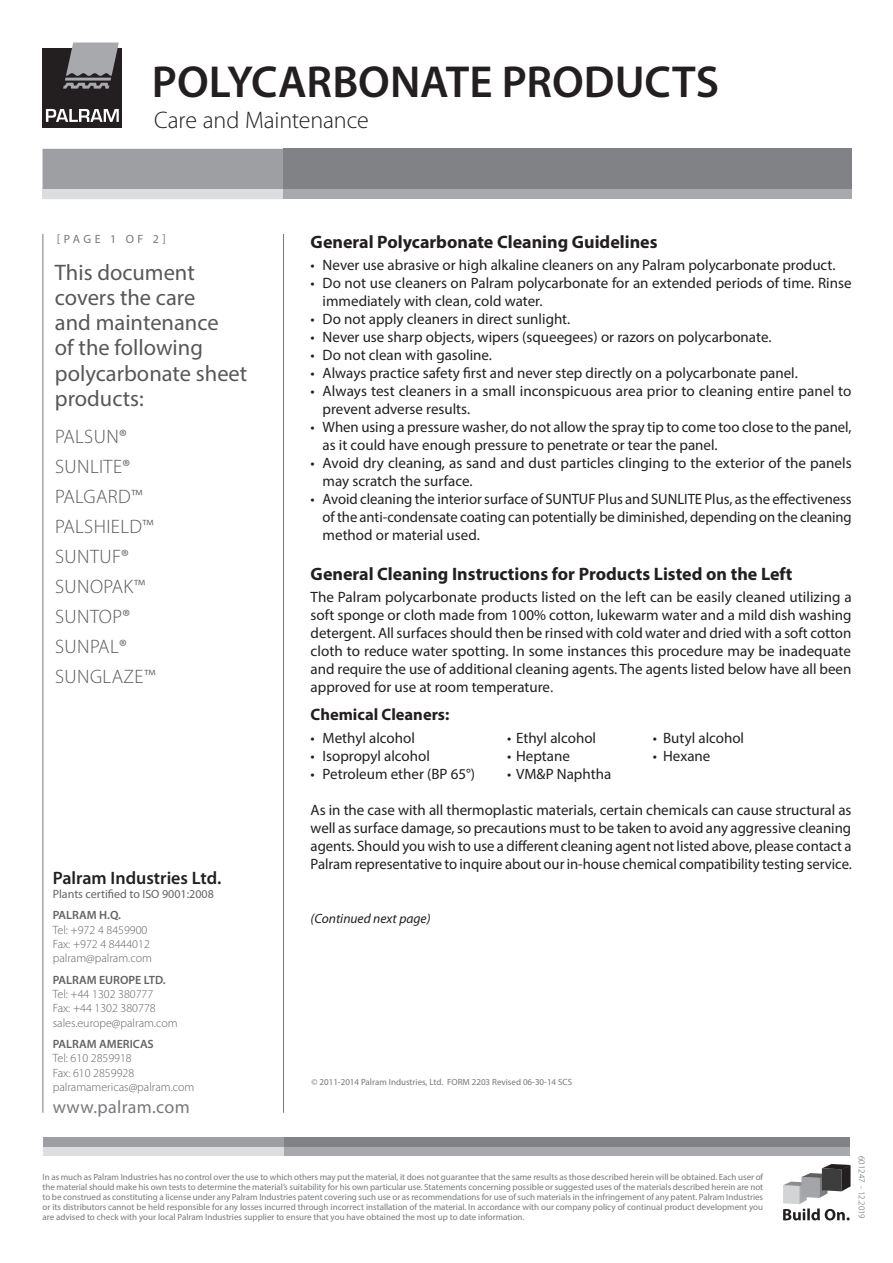
<style>
.page{position:relative;width:893px;height:1263px;background:#fff}
.page>*{position:absolute;margin:0;border:0;box-sizing:border-box;transform-origin:0 0}
.t1{font:600 45px "Myriad Pro";color:#231f20}
.t2{font:300 24px "Myriad Pro";letter-spacing:-.005em;color:#231f20}
.t3{font:22.5px/25.2px "Myriad Pro";color:#57585a}
.t4{font:300 19.5px "Myriad Pro";letter-spacing:.02em;color:#57585a}
.t5{font:700 18px "Myriad Pro";color:#231f20}
.t6{font:600 18px "Myriad Pro";color:#231f20}
.t7{font:18px "Myriad Pro";letter-spacing:.02em;color:#76787b}
.t8{font:700 16.5px "Myriad Pro";color:#231f20}
.t9{font:15px/18px "Myriad Pro";color:#231f20}
.t10{font:italic 13.5px "Myriad Pro";color:#231f20}
.t11{font:300 12px/14.4px "Myriad Pro";color:#636366}
.t12{font:600 12px "Myriad Pro";color:#636366}
.t13{font:12px "Myriad Pro";color:#636366}
.t14{font:12px "Myriad Pro";letter-spacing:.295em;color:#76787b}
.t15{font:9px/10.2px "Myriad Pro";color:#76787b;text-align:justify}
.t16{font:300 9px "Myriad Pro";color:#57585a}
.s1{font-family:"Adobe Hebrew"}
</style>
<div class="page">
<div style="left:283px;top:149px;width:568px;height:50px;background:#808285"></div>
<div style="left:283px;top:190px;width:568px;height:9px;background:#a8a9ad"></div>
<div style="left:43px;top:149px;width:240px;height:50px;background:#9d9fa2"></div>
<div style="left:43px;top:190px;width:240px;height:9px;background:#dcdddf"></div>
<div style="left:43px;top:48px;width:79px;height:80px;background:#231f20"></div>
<svg style="left:46px;top:109px;width:73px;height:13px"></svg>
<svg style="left:63px;top:43px;width:56px;height:46px"></svg>
<hr style="left:283px;top:234px;width:1px;height:879px;background:#76787b">
<hr style="left:43px;top:234px;width:1px;height:879px;background:#76787b">
<div style="left:283px;top:1146px;width:567px;height:10px;background:#a8a9ad"></div>
<div style="left:283px;top:1137px;width:567px;height:9px;background:#808285"></div>
<div style="left:43px;top:1146px;width:240px;height:10px;background:#dcdddf"></div>
<div style="left:43px;top:1137px;width:240px;height:9px;background:#9d9fa2"></div>
<svg style="left:783px;top:1164px;width:68px;height:56px"></svg>
<p class="t1" style="left:152px;top:57px;width:569px">POLYCARBONATE PRODUCTS</p>
<p class="t2" style="left:154px;top:107px;width:216px">Care and Maintenance</p>
<p class="t14" style="left:57px;top:232px;width:111px">[PAGE 1 OF 2]</p>
<p class="t3" style="left:55px;top:259px;width:194px">This document covers the care<br>and maintenance<br>of the following polycarbonate sheet products:</p>
<p class="t4" style="left:55px;top:426px;width:73px">PALSUN®</p>
<p class="t4" style="left:55px;top:456px;width:76px">SUNLITE®</p>
<p class="t4" style="left:55px;top:486px;width:89px">PALGARD™</p>
<p class="t4" style="left:55px;top:516px;width:100px">PALSHIELD™</p>
<p class="t4" style="left:55px;top:546px;width:75px">SUNTUF®</p>
<p class="t4" style="left:55px;top:576px;width:91px">SUNOPAK™</p>
<p class="t4" style="left:55px;top:606px;width:76px">SUNTOP®</p>
<p class="t4" style="left:55px;top:636px;width:73px">SUNPAL®</p>
<p class="t4" style="left:55px;top:666px;width:102px">SUNGLAZE™</p>
<p class="t6" style="left:53px;top:867px;width:170px">Palram Industries Ltd.</p>
<p class="t13" style="left:53px;top:886px;width:163px">Plants certified to ISO 9001:2008</p>
<p class="t12" style="left:53px;top:908px;width:70px">PALRAM H.Q.</p>
<p class="t11" style="left:53px;top:922px;width:101px">Tel: +972 4 8459900<br>Fax: +972 4 8444012 palram@palram.com</p>
<p class="t12" style="left:53px;top:973px;width:114px">PALRAM EUROPE LTD.</p>
<p class="t11" style="left:53px;top:987px;width:126px">Tel: +44 1302 380777<br>Fax: +44 1302 380778 sales.europe@palram.com</p>
<p class="t12" style="left:53px;top:1037px;width:103px">PALRAM AMERICAS</p>
<p class="t11" style="left:53px;top:1051px;width:143px">Tel: 610 2859918<br>Fax: 610 2859928 palramamericas@palram.com</p>
<p class="t7" style="left:53px;top:1095px;width:139px">www.palram.com</p>
<p class="t5" style="left:311px;top:230px;width:348px">General Polycarbonate Cleaning Guidelines</p>
<p class="t9" style="left:311px;top:256px;width:526px">• Never use abrasive or high alkaline cleaners on any Palram polycarbonate product.</p>
<p class="t9" style="left:323px;top:274px;width:530px;text-indent:-12px">• Do not use cleaners on Palram polycarbonate for an extended periods of time. Rinse immediately with clean, cold water.</p>
<p class="t9" style="left:311px;top:310px;width:261px">• Do not apply cleaners in direct sunlight.</p>
<p class="t9" style="left:311px;top:328px;width:462px">• Never use sharp objects, wipers (squeegees) or razors on polycarbonate.</p>
<p class="t9" style="left:311px;top:346px;width:183px">• Do not clean with gasoline.</p>
<p class="t9" style="left:311px;top:364px;width:489px">• Always practice safety first and never step directly on a polycarbonate panel.</p>
<p class="t9" style="left:323px;top:382px;width:530px;text-indent:-12px">• Always test cleaners in a small inconspicuous area prior to cleaning entire panel to prevent adverse results.</p>
<p class="t9" style="left:323px;top:418px;width:530px;text-indent:-12px">• When using a pressure washer, do not allow the spray tip to come too close to the panel, as it could have enough pressure to penetrate or tear the panel.</p>
<p class="t9" style="left:323px;top:454px;width:530px;text-indent:-12px">• Avoid dry cleaning, as sand and dust particles clinging to the exterior of the panels may scratch the surface.</p>
<p class="t9" style="left:323px;top:490px;width:531px;text-align:justify;text-indent:-12px">• Avoid cleaning the interior surface of SUNTUF Plus and SUNLITE Plus, as the effectiveness of the anti-condensate coating can potentially be diminished, depending on the cleaning method or material used.</p>
<p class="t5" style="left:311px;top:562px;width:483px">General Cleaning Instructions for Products Listed on the Left</p>
<p class="t9" style="left:311px;top:588px;width:543px;text-align:justify">The Palram polycarbonate products listed on the left can be easily cleaned utilizing a soft sponge or cloth made from 100% cotton, lukewarm water and a mild dish washing detergent. All surfaces should then be rinsed with cold water and dried with a soft cotton cloth to reduce water spotting. In some instances this procedure may be inadequate and require the use of additional cleaning agents. The agents listed below have all been approved for use at room temperature<span class="s1">.</span></p>
<p class="t8" style="left:311px;top:704px;width:140px">Chemical Cleaners:</p>
<p class="t9" style="left:311px;top:728px;width:106px">• Methyl alcohol</p>
<p class="t9" style="left:507px;top:728px;width:90px">• Ethyl alcohol</p>
<p class="t9" style="left:653px;top:728px;width:93px">• Butyl alcohol</p>
<p class="t9" style="left:311px;top:746px;width:121px">• Isopropyl alcohol</p>
<p class="t9" style="left:507px;top:746px;width:64px">• Heptane</p>
<p class="t9" style="left:653px;top:746px;width:59px">• Hexane</p>
<p class="t9" style="left:311px;top:764px;width:166px">• Petroleum ether (BP 65°)</p>
<p class="t9" style="left:507px;top:764px;width:106px">• VM&amp;P Naphtha</p>
<p class="t9" style="left:311px;top:800px;width:543px;text-align:justify">As in the case with all thermoplastic materials, certain chemicals can cause structural as well as surface damage, so precautions must to be taken to avoid any aggressive cleaning agents. Should you wish to use a different cleaning agent not listed above, please contact a Palram representative to inquire about our in-house chemical compatibility testing service.</p>
<p class="t10" style="left:311px;top:911px;width:121px">(Continued next page)</p>
<p class="t15" style="left:311px;top:1076px;width:262px">© 2011-2014 Palram Industries, Ltd. FORM 2203 Revised 06-30-14 SCS</p>
<p class="t15" style="left:43px;top:1171px;width:722px">In as much as Palram Industries has no control over the use to which others may put the material, it does not guarantee that the same results as those described herein will be obtained. Each user of the material should make his own tests to determine the material’s suitability for his own particular use. Statements concerning possible or suggested uses of the materials described herein are not to be construed as constituting a license under any Palram Industries patent covering such use or as recommendations for use of such materials in the infringement of any patent. Palram Industries or its distributors cannot be held responsible for any losses incurred through incorrect installation of the material. In accordance with our company policy of continual product development you are advised to check with your local Palram Industries supplier to ensure that you have obtained the most up to date information.</p>
<p class="t16" style="left:867px;top:1156px;width:64px;rotate:90deg">601247 - 12.2019</p>
</div>
